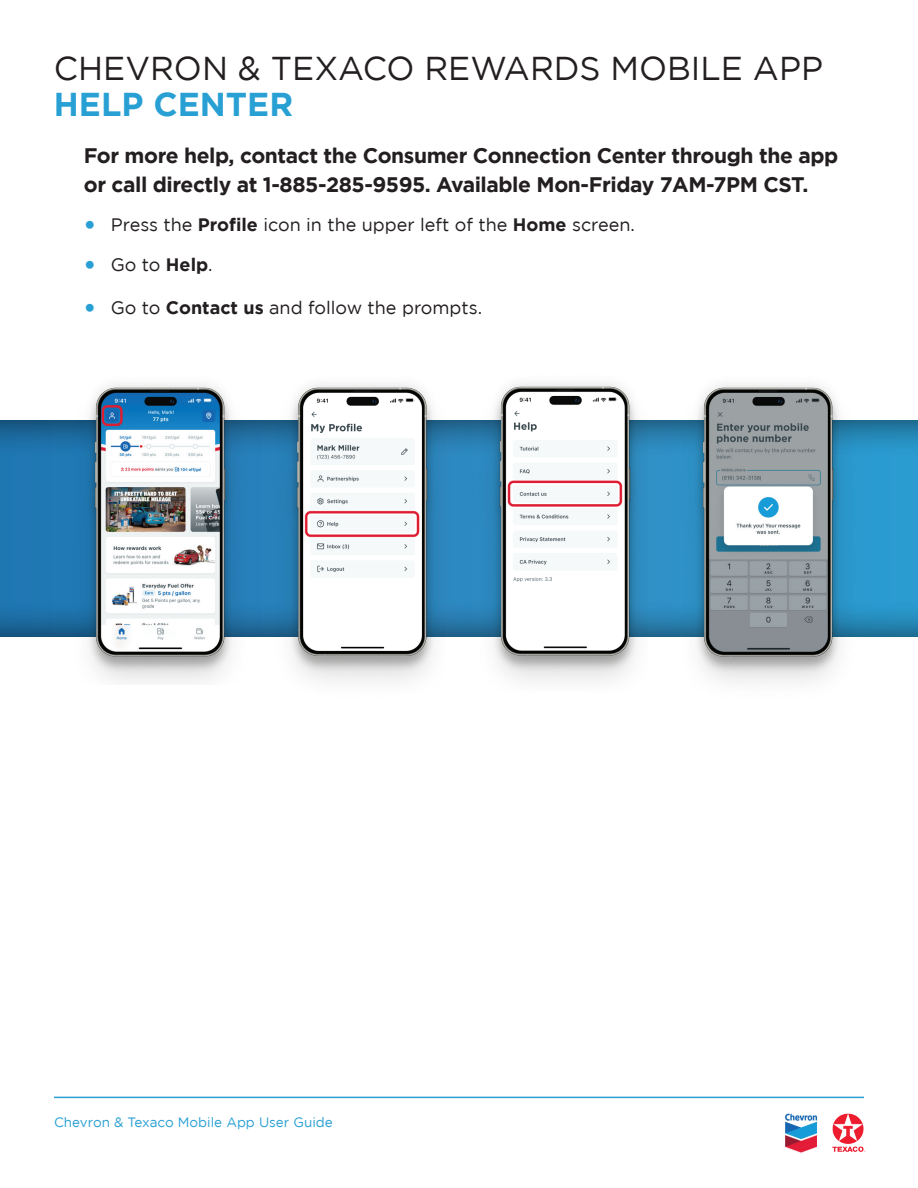
<style>
.page{position:relative;width:918px;height:1188px;background:#fff}
.page>*{position:absolute;margin:0;border:0;box-sizing:border-box;transform-origin:0 0}
.t1{font:33px "Gotham";color:#231f20}
.t2{font:700 33px "Gotham";color:#29a0d4}
.t3{font:700 21px/28.8px "Gotham";letter-spacing:-.02em;color:#231f20}
.t4{font:18px "Gotham";color:#231f20}
.t5{font:13.5px "Gotham";color:#29a0d4}
.s1{font-family:"Lato";font-size:21px;color:#29a0d4}
.s2{font-weight:700}
</style>
<div class="page">
<hr style="left:54px;top:1097px;width:810px;height:1px;background:#29a0d4">
<img style="left:785px;top:1113px;width:32px;height:40px">
<img style="left:832px;top:1113px;width:34px;height:39px">
<div style="left:0;top:419px;width:918px;height:219px;background:#231f20;opacity:.75"></div>
<img style="left:473px;top:383px;width:175px;height:298px">
<img style="left:271px;top:384px;width:175px;height:298px">
<img style="left:66px;top:384px;width:188px;height:298px">
<img style="left:673px;top:384px;width:189px;height:299px">
<h1 class="t1" style="left:54px;top:50px;width:771px">CHEVRON &amp; TEXACO REWARDS MOBILE APP</h1>
<h1 class="t2" style="left:54px;top:85px;width:241px">HELP CENTER</h1>
<p class="t3" style="left:84px;top:141px;width:756px">For more help, contact the Consumer Connection Center through the app or call directly at 1-885-285-9595. Available Mon-Friday 7AM-7PM CST.</p>
<p class="t4" style="left:84px;top:215px;width:553px"><span class="s1">•</span> Press the <span class="s2">Profile</span> icon in the upper left of the <span class="s2">Home</span> screen.</p>
<p class="t4" style="left:84px;top:255px;width:130px"><span class="s1">•</span> Go to <span class="s2">Help</span>.</p>
<p class="t4" style="left:84px;top:298px;width:400px"><span class="s1">•</span> Go to <span class="s2">Contact us</span> and follow the prompts.</p>
<p class="t5" style="left:54px;top:1115px;width:280px">Chevron &amp; Texaco Mobile App User Guide</p>
</div>
